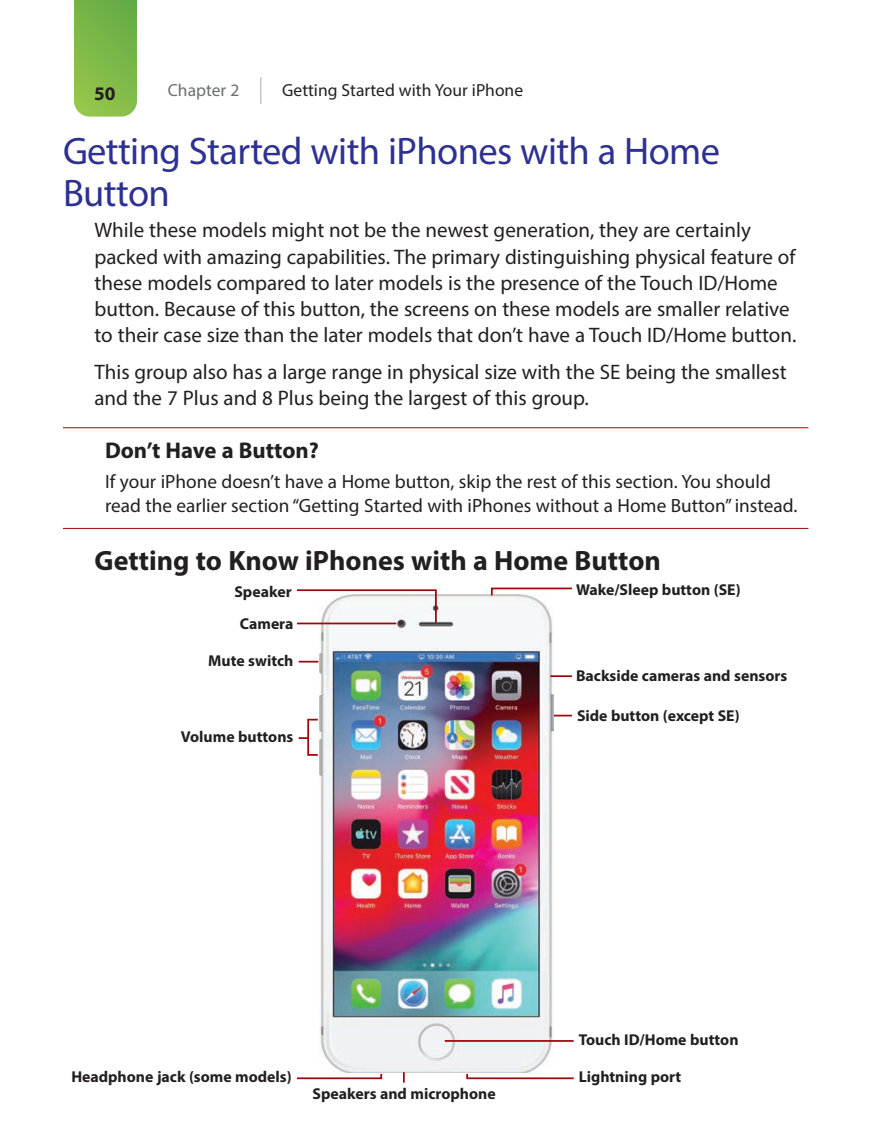
<style>
.page{position:relative;width:882px;height:1147px;background:#fff}
.page>*{position:absolute;margin:0;border:0;box-sizing:border-box;transform-origin:0 0}
.t1{font:38.5px/42px "Myriad Pro";letter-spacing:-.015em;color:#2e3092}
.t2{font:700 28px "Myriad Pro";color:#231f20}
.t3{font:700 22.75px "Myriad Pro";color:#231f20}
.t4{font:21px/26.2px "Myriad Pro";color:#231f20}
.t5{font:19.25px/24.5px "Myriad Pro";color:#231f20}
.t6{font:700 19.25px "Myriad Pro";color:#231f20}
.t7{font:17.5px "Myriad Pro";color:#231f20}
.t8{font:17.5px "Myriad Pro";color:#6c6d70}
.t9{font:700 15.75px "Myriad Pro";color:#231f20}
</style>
<div class="page">
<svg style="left:74px;top:0;width:63px;height:117px;background:#7fb94c"></svg>
<svg style="left:260px;top:77px;width:1px;height:27px"></svg>
<hr style="left:63px;top:427px;width:745px;height:1px;background:#9d070d">
<hr style="left:63px;top:528px;width:745px;height:1px;background:#9d070d">
<hr style="left:552px;top:714px;width:20px;height:2px;background:#9d070d">
<div style="left:307px;top:719px;width:12px;height:37px;border:2px solid #9d070d"></div>
<svg style="left:299px;top:737px;width:10px;height:2px"></svg>
<img style="left:319px;top:594px;width:235px;height:479px">
<hr style="left:550px;top:675px;width:22px;height:2px;background:#9d070d">
<svg style="left:490px;top:587px;width:82px;height:10px"></svg>
<svg style="left:299px;top:661px;width:19px;height:1px"></svg>
<svg style="left:465px;top:1072px;width:109px;height:8px"></svg>
<svg style="left:297px;top:1072px;width:86px;height:8px"></svg>
<hr style="left:445px;top:1040px;width:129px;height:1px;background:#9d070d">
<svg style="left:403px;top:1072px;width:2px;height:10px"></svg>
<svg style="left:297px;top:589px;width:141px;height:35px"></svg>
<p class="t6" style="left:94px;top:86px;width:23px">50</p>
<p class="t8" style="left:168px;top:84px;width:73px">Chapter 2</p>
<p class="t7" style="left:282px;top:84px;width:242px">Getting Started with Your iPhone</p>
<h1 class="t1" style="left:63px;top:133px;width:659px">Getting Started with iPhones with a Home<br>Button</h1>
<p class="t4" style="left:94px;top:219px;width:703px">While these models might not be the newest generation, they are certainly packed with amazing capabilities. The primary distinguishing physical feature of these models compared to later models is the presence of the Touch ID/Home button . Because of this button, the screens on these models are smaller relative to their case size than the later models that don’t have a Touch ID/Home button.</p>
<p class="t4" style="left:94px;top:361px;width:694px">This group also has a large range in physical size with the SE being the smallest and the 7 Plus and 8 Plus being the largest of this group.</p>
<p class="t3" style="left:105px;top:441px;width:215px">Don’t Have a Button?</p>
<p class="t5" style="left:105px;top:470px;width:694px">If your iPhone doesn’t have a Home button, skip the rest of this section. You should read the earlier section “Getting Started with iPhones without a Home Button” instead.</p>
<h2 class="t2" style="left:94px;top:550px;width:568px">Getting to Know iPhones with a Home Button</h2>
<p class="t9" style="left:234px;top:585px;width:59px">Speaker</p>
<p class="t9" style="left:240px;top:617px;width:55px">Camera</p>
<p class="t9" style="left:208px;top:655px;width:87px">Mute switch</p>
<p class="t9" style="left:181px;top:731px;width:114px">Volume buttons</p>
<p class="t9" style="left:576px;top:584px;width:166px">Wake/Sleep button (SE)</p>
<p class="t9" style="left:576px;top:670px;width:213px">Backside cameras and sensors</p>
<p class="t9" style="left:577px;top:709px;width:164px">Side button (except SE)</p>
<p class="t9" style="left:579px;top:1033px;width:161px">Touch ID/Home button</p>
<p class="t9" style="left:71px;top:1070px;width:222px">Headphone jack (some models)</p>
<p class="t9" style="left:579px;top:1070px;width:104px">Lightning port</p>
<p class="t9" style="left:313px;top:1087px;width:185px">Speakers and microphone</p>
</div>
